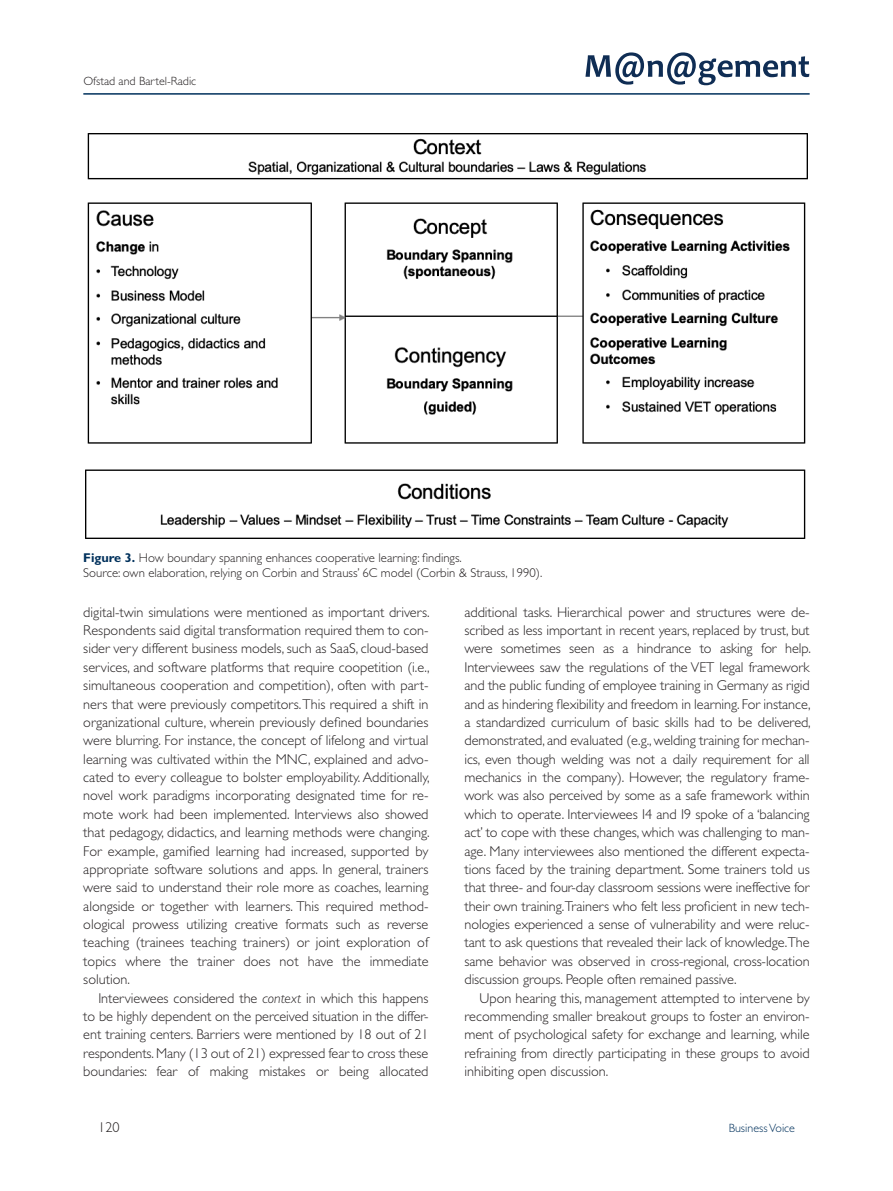
<style>
.page{position:relative;width:893px;height:1191px;background:#fff}
.page>*{position:absolute;margin:0;border:0;box-sizing:border-box;transform-origin:0 0}
.TXI{font:300 14.25px/18.3px "Gill Sans Std";letter-spacing:-.005em;color:#231f20;text-align:justify}
.TX{font:300 14.25px/18.3px "Gill Sans Std";color:#231f20;text-align:justify}
.Fig_Source{font:300 12.75px "Gill Sans Std";color:#231f20}
.FC{font:300 12.75px "Gill Sans Std";color:#231f20}
.t1{font:300 12px "Gill Sans Std";color:#231f20}
.t2{font:300 12px "Gill Sans Std";color:#00315c}
.s1{font-weight:700;color:#00315c}
.s2{font-style:italic}
</style>
<div class="page">
<svg style="left:585px;top:52px;width:224px;height:33px"></svg>
<hr style="left:83px;top:93px;width:727px;height:2px;background:#00315c">
<img style="left:85px;top:133px;width:723px;height:405px">
<p class="t1" style="left:83px;top:74px;width:114px">Ofstad and Bartel-Radic</p>
<p class="FC" style="left:83px;top:550px;width:380px"><span class="s1">Figure 3.</span> How boundary spanning enhances cooperative learning: findings.</p>
<p class="Fig_Source" style="left:83px;top:565px;width:460px">Source: own elaboration, relying on Corbin and Strauss’ 6C model (Corbin &amp; Strauss, 1990).</p>
<p class="TX" style="left:83px;top:603px;width:348px">digital-twin simulations were mentioned as important drivers.<br>Respondents said digital transformation required them to con&shy;sider very different business models, such as SaaS, cloud-based services, and software platforms that require coopetition (i.e., simultaneous cooperation and competition), often with part&shy;ners that were previously competitors. This required a shift in organizational culture, wherein previously defined boundaries were blurring. For instance, the concept of lifelong and virtual learning was cultivated within the MNC, explained and advo&shy;cated to every colleague to bolster employability. Additionally, novel work paradigms incorporating designated time for re&shy;mote work had been implemented. Interviews also showed that pedagogy, didactics, and learning methods were changing.<br>For example, gamified learning had increased, supported by appropriate software solutions and apps. In general, trainers were said to understand their role more as coaches, learning alongside or together with learners. This required method&shy;ological prowess utilizing creative formats such as reverse teaching (trainees teaching trainers) or joint exploration of topics where the trainer does not have the immediate solution.</p>
<p class="TXI" style="left:83px;top:988px;width:347px;text-indent:15px">Interviewees considered the <span class="s2">context</span> in which this happens to be highly dependent on the perceived situation in the differ&shy;ent training centers. Barriers were mentioned by 18 out of 21 respondents. Many (13 out of 21) expressed fear to cross these boundaries: fear of making mistakes or being allocated</p>
<p class="TXI" style="left:464px;top:603px;width:348px">additional tasks. Hierarchical power and structures were de&shy;scribed as less important in recent years, replaced by trust, but were sometimes seen as a hindrance to asking for help.<br>Interviewees saw the regulations of the VET legal framework and the public funding of employee training in Germany as rigid and as hindering flexibility and freedom in learning. For instance, a standardized curriculum of basic skills had to be delivered, demonstrated, and evaluated (e.g., welding training for mechan&shy;ics, even though welding was not a daily requirement for all mechanics in the company). However, the regulatory frame&shy;work was also perceived by some as a safe framework within which to operate. Interviewees I4 and I9 spoke of a ‘balancing act’ to cope with these changes, which was challenging to man&shy;age. Many interviewees also mentioned the different expecta&shy;tions faced by the training department. Some trainers told us that three- and four-day classroom sessions were ineffective for their own training.Trainers who felt less proficient in new tech&shy;nologies experienced a sense of vulnerability and were reluc&shy;tant to ask questions that revealed their lack of knowledge.The same behavior was observed in cross-regional, cross-location discussion groups. People often remained passive.</p>
<p class="TXI" style="left:464px;top:988px;width:347px;text-indent:15px">Upon hearing this, management attempted to intervene by recommending smaller breakout groups to foster an environ&shy;ment of psychological safety for exchange and learning, while refraining from directly participating in these groups to avoid inhibiting open discussion.</p>
<p class="TXI" style="left:98px;top:1117px;width:23px">120</p>
<p class="t2" style="left:729px;top:1121px;width:68px">Business Voice</p>
</div>
